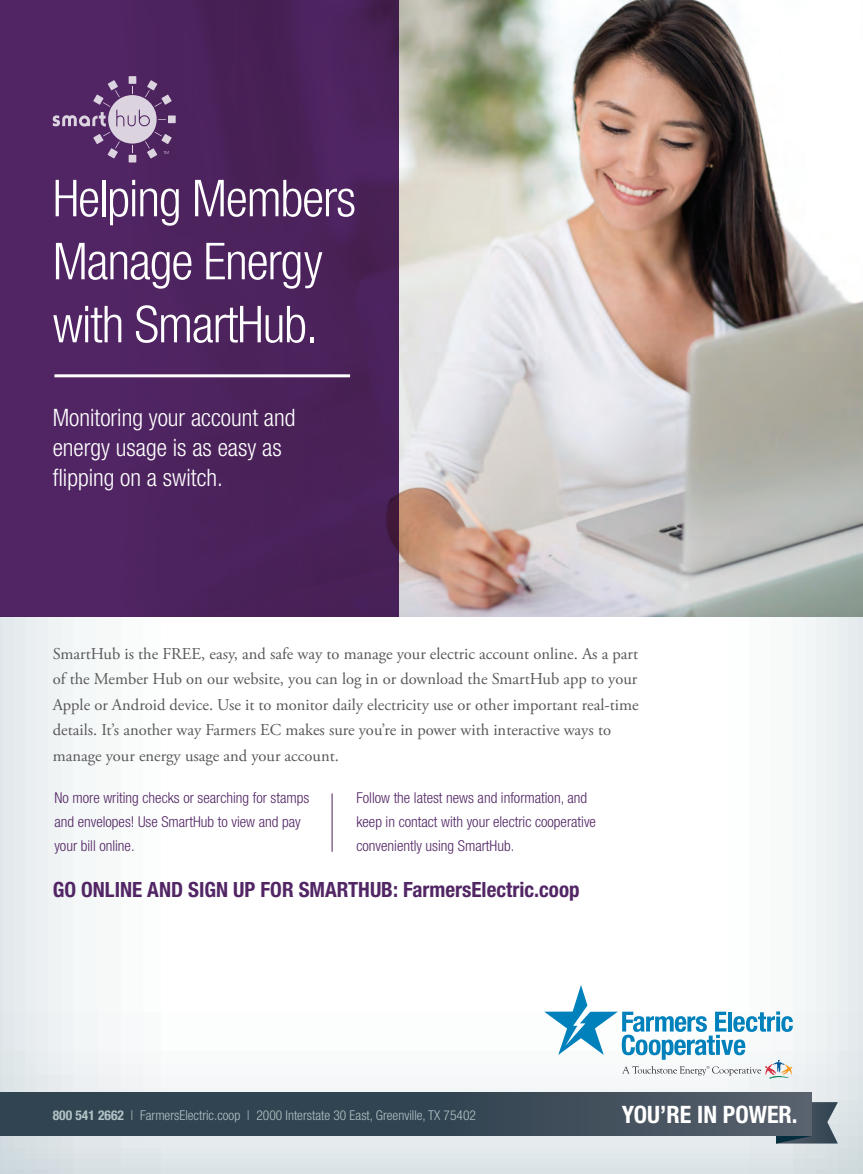
<style>
.page{position:relative;width:863px;height:1174px;background:#fff}
.page>*{position:absolute;margin:0;border:0;box-sizing:border-box;transform-origin:0 0}
.t1{font:300 condensed 51px/63px "Helvetica Neue LT Std";letter-spacing:-.02em;color:#fff}
.t2{font:300 condensed 24px/30px "Helvetica Neue LT Std";color:#fff}
.t3{font:700 condensed 24px "Helvetica Neue LT Std";color:#fff}
.t4{font:700 condensed 21px "Helvetica Neue LT Std";color:#522665}
.t5{font:16.5px/25.5px "Adobe Garamond Pro";color:#57585a}
.t6{font:300 condensed 15px/24px "Helvetica Neue LT Std";color:#522665}
.t7{font:300 condensed 13.5px "Helvetica Neue LT Std";color:#b2c3c4}
.t8{font:700 condensed 13.5px "Helvetica Neue LT Std";color:#b2c3c4}
</style>
<div class="page">
<svg style="left:0;top:616px;width:862px;height:558px"></svg>
<img style="left:398px;top:0;width:464px;height:616px">
<hr style="left:331px;top:793px;width:1px;height:59px;background:#4a1f5b">
<svg style="left:775px;top:1102px;width:62px;height:41px"></svg>
<div style="left:0;top:1093px;width:811px;height:43px;background:linear-gradient(to right,#273d4b,#4d5865)"></div>
<svg style="left:544px;top:985px;width:248px;height:94px"></svg>
<div style="left:0;top:0;width:398px;height:616px;background:#522665"></div>
<hr style="left:54px;top:374px;width:296px;height:3px;background:#fff">
<div style="left:168px;top:115px;width:7px;height:8px;background:#dbd3de"></div>
<div style="left:129px;top:76px;width:7px;height:8px;background:#dbd3df"></div>
<div style="left:129px;top:155px;width:7px;height:7px;background:#dcd3df"></div>
<svg style="left:53px;top:80px;width:118px;height:78px"></svg>
<h1 class="t1" style="left:53px;top:166px;width:304px">Helping Members<br>Manage Energy with SmartHub.</h1>
<h2 class="t2" style="left:53px;top:402px;width:244px">Monitoring your account and energy usage is as easy as flipping on a switch.</h2>
<p class="t5" style="left:53px;top:641px;width:587px">SmartHub is the FREE, easy, and safe way to manage your electric account online. As a part of the Member Hub on our website, you can log in or download the SmartHub app to your Apple or Android device. Use it to monitor daily electricity use or other important real-time details. It’s another way Farmers EC makes sure you’re in power with interactive ways to manage your energy usage and your account.</p>
<p class="t6" style="left:54px;top:785px;width:256px">No more writing checks or searching for stamps and envelopes! Use SmartHub to view and pay your bill online.</p>
<p class="t6" style="left:356px;top:785px;width:241px">Follow the latest news and information, and keep in contact with your electric cooperative conveniently using SmartHub.</p>
<p class="t4" style="left:53px;top:877px;width:528px">GO ONLINE AND SIGN UP FOR SMARTHUB: FarmersElectric.coop</p>
<p class="t8" style="left:53px;top:1106px;width:73px">800 541 2662</p>
<h2 class="t3" style="left:621px;top:1099px;width:177px">YOU’RE IN POWER.</h2>
<p class="t7" style="left:130px;top:1107px;width:347px">| FarmersElectric.coop | 2000 Interstate 30 East, Greenville, TX 75402</p>
</div>
